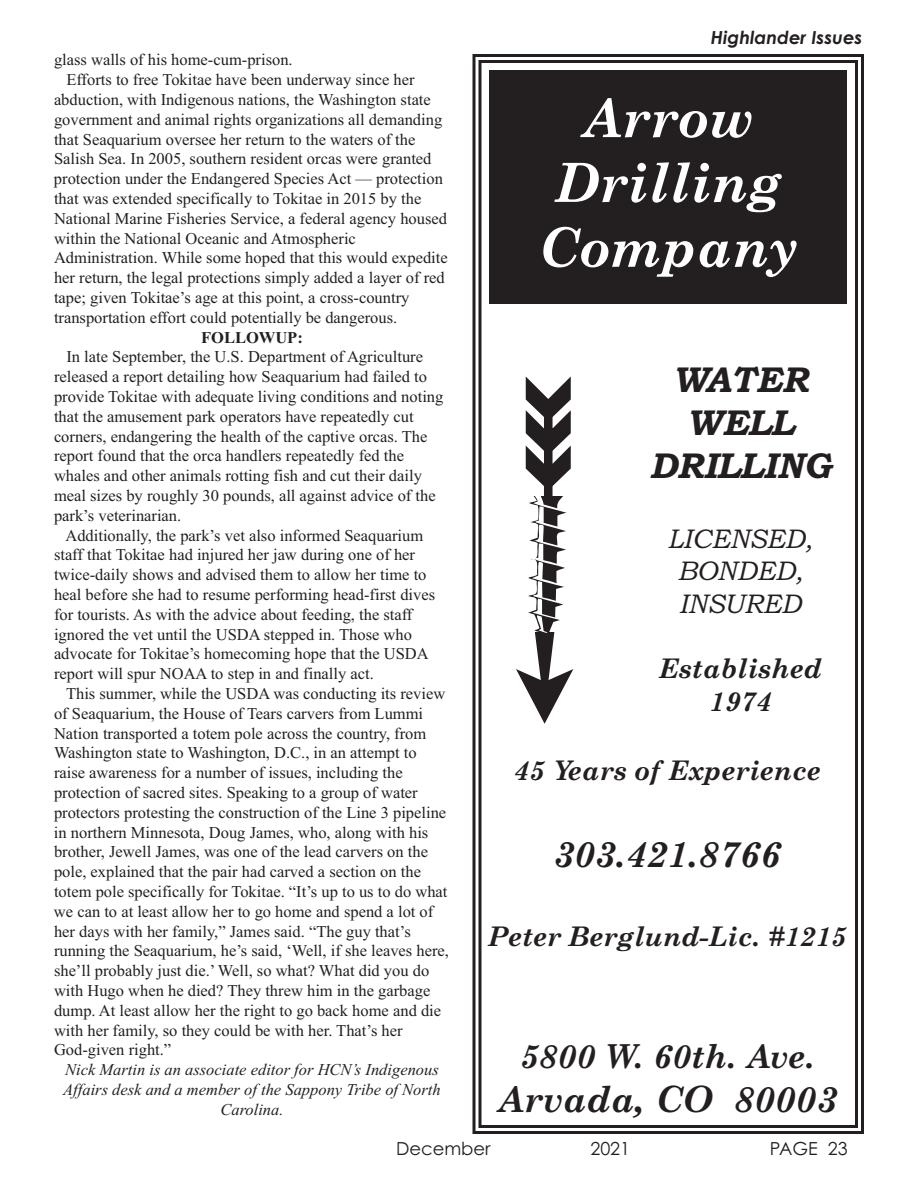
<style>
.page{position:relative;width:918px;height:1188px;background:#fff}
.page>*{position:absolute;margin:0;border:0;box-sizing:border-box;transform-origin:0 0}
.t1{font:italic 700 54px/64.8px "Century Schoolbook";color:#fff;text-align:center}
.t2{font:italic 700 36px "Century Schoolbook";color:#231f20}
.t3{font:italic 700 36px/43.3px "Bookman Old Style";color:#231f20;text-align:center}
.t4{font:italic 700 33px "Century Schoolbook";color:#231f20}
.t5{font:italic 700 27px/32.4px "Century Schoolbook";color:#231f20;text-align:center}
.t6{font:italic 27px/32.5px "Bookman Old Style";color:#231f20;text-align:center}
.t7{font:18px "Century Gothic";color:#231f20}
.t8{font:italic 700 18px "Century Gothic";color:#231f20}
.t9{font:16.5px "Times New Roman";color:#231f20}
.t10{font:16.5px "Times New Roman PS Italic MT TT";color:#231f20}
.t11{font:16.5px "Times New Roman PS Bold MT TT";color:#231f20}
</style>
<div class="page">
<div style="left:472px;top:54px;width:392px;height:1080px;border:3px solid #231f20"></div>
<div style="left:478px;top:60px;width:380px;height:1068px;border:3px solid #231f20"></div>
<svg style="left:516px;top:376px;width:58px;height:348px"></svg>
<div style="left:489px;top:70px;width:358px;height:234px;background:#231f20"></div>
<p class="t9" style="left:54px;top:50px;width:240px">glass walls of his home-cum-prison.</p>
<p class="t9" style="left:66px;top:70px;width:350px">Efforts to free Tokitae have been underway since her</p>
<p class="t9" style="left:54px;top:90px;width:378px">abduction, with Indigenous nations, the Washington state</p>
<p class="t9" style="left:54px;top:109px;width:390px">government and animal rights organizations all demanding</p>
<p class="t9" style="left:54px;top:129px;width:363px">that Seaquarium oversee her return to the waters of the</p>
<p class="t9" style="left:54px;top:149px;width:379px">Salish Sea. In 2005, southern resident orcas were granted</p>
<p class="t9" style="left:54px;top:169px;width:391px">protection under the Endangered Species Act — protection</p>
<p class="t9" style="left:54px;top:189px;width:369px">that was extended specifically to Tokitae in 2015 by the</p>
<p class="t9" style="left:54px;top:208px;width:395px">National Marine Fisheries Service, a federal agency housed</p>
<p class="t9" style="left:54px;top:228px;width:303px">within the National Oceanic and Atmospheric</p>
<p class="t9" style="left:54px;top:248px;width:395px">Administration. While some hoped that this would expedite</p>
<p class="t9" style="left:54px;top:268px;width:392px">her return, the legal protections simply added a layer of red</p>
<p class="t9" style="left:54px;top:288px;width:357px">tape; given Tokitae’s age at this point, a cross-country</p>
<p class="t9" style="left:54px;top:307px;width:345px">transportation effort could potentially be dangerous.</p>
<p class="t11" style="left:201px;top:327px;width:103px">FOLLOWUP:</p>
<p class="t9" style="left:66px;top:347px;width:358px">In late September, the U.S. Department of Agriculture</p>
<p class="t9" style="left:54px;top:367px;width:374px">released a report detailing how Seaquarium had failed to</p>
<p class="t9" style="left:54px;top:387px;width:391px">provide Tokitae with adequate living conditions and noting</p>
<p class="t9" style="left:54px;top:406px;width:361px">that the amusement park operators have repeatedly cut</p>
<p class="t9" style="left:54px;top:426px;width:375px">corners, endangering the health of the captive orcas. The</p>
<p class="t9" style="left:54px;top:446px;width:352px">report found that the orca handlers repeatedly fed the</p>
<p class="t9" style="left:54px;top:466px;width:369px">whales and other animals rotting fish and cut their daily</p>
<p class="t9" style="left:54px;top:486px;width:383px">meal sizes by roughly 30 pounds, all against advice of the</p>
<p class="t9" style="left:54px;top:505px;width:129px">park’s veterinarian.</p>
<p class="t9" style="left:65px;top:525px;width:359px">Additionally, the park’s vet also informed Seaquarium</p>
<p class="t9" style="left:54px;top:545px;width:363px">staff that Tokitae had injured her jaw during one of her</p>
<p class="t9" style="left:54px;top:565px;width:374px">twice-daily shows and advised them to allow her time to</p>
<p class="t9" style="left:54px;top:585px;width:383px">heal before she had to resume performing head-first dives</p>
<p class="t9" style="left:54px;top:604px;width:360px">for tourists. As with the advice about feeding, the staff</p>
<p class="t9" style="left:54px;top:624px;width:360px">ignored the vet until the USDA stepped in. Those who</p>
<p class="t9" style="left:54px;top:644px;width:376px">advocate for Tokitae’s homecoming hope that the USDA</p>
<p class="t9" style="left:54px;top:664px;width:321px">report will spur NOAA to step in and finally act.</p>
<p class="t9" style="left:66px;top:684px;width:381px">This summer, while the USDA was conducting its review</p>
<p class="t9" style="left:54px;top:703px;width:371px">of Seaquarium, the House of Tears carvers from Lummi</p>
<p class="t9" style="left:54px;top:723px;width:374px">Nation transported a totem pole across the country, from</p>
<p class="t9" style="left:54px;top:743px;width:364px">Washington state to Washington, D.C., in an attempt to</p>
<p class="t9" style="left:54px;top:763px;width:350px">raise awareness for a number of issues, including the</p>
<p class="t9" style="left:54px;top:783px;width:365px">protection of sacred sites. Speaking to a group of water</p>
<p class="t9" style="left:54px;top:802px;width:394px">protectors protesting the construction of the Line 3 pipeline</p>
<p class="t9" style="left:54px;top:822px;width:376px">in northern Minnesota, Doug James, who, along with his</p>
<p class="t9" style="left:54px;top:842px;width:376px">brother, Jewell James, was one of the lead carvers on the</p>
<p class="t9" style="left:54px;top:862px;width:368px">pole, explained that the pair had carved a section on the</p>
<p class="t9" style="left:54px;top:882px;width:395px">totem pole specifically for Tokitae. “It’s up to us to do what</p>
<p class="t9" style="left:54px;top:901px;width:381px">we can to at least allow her to go home and spend a lot of</p>
<p class="t9" style="left:54px;top:921px;width:358px">her days with her family,” James said. “The guy that’s</p>
<p class="t9" style="left:54px;top:941px;width:397px">running the Seaquarium, he’s said, ‘Well, if she leaves here,</p>
<p class="t9" style="left:54px;top:961px;width:377px">she’ll probably just die.’ Well, so what? What did you do</p>
<p class="t9" style="left:54px;top:981px;width:378px">with Hugo when he died? They threw him in the garbage</p>
<p class="t9" style="left:54px;top:1000px;width:389px">dump. At least allow her the right to go back home and die</p>
<p class="t9" style="left:54px;top:1020px;width:350px">with her family, so they could be with her. That’s her</p>
<p class="t9" style="left:54px;top:1040px;width:119px">God-given right.”</p>
<p class="t10" style="left:65px;top:1060px;width:375px">Nick Martin is an associate editor for HCN’s Indigenous</p>
<p class="t10" style="left:63px;top:1080px;width:379px">Affairs desk and a member of the Sappony Tribe of North</p>
<p class="t10" style="left:220px;top:1100px;width:65px">Carolina.</p>
<p class="t8" style="left:711px;top:28px;width:153px">Highlander Issues</p>
<p class="t1" style="left:538px;top:86px;width:260px">Arrow<br>Drilling<br>Company</p>
<p class="t3" style="left:650px;top:357px;width:183px">WATER<br>WELL<br>DRILLING</p>
<p class="t6" style="left:668px;top:522px;width:147px">LICENSED,<br>BONDED,<br>INSURED</p>
<p class="t5" style="left:659px;top:653px;width:165px">Established<br>1974</p>
<p class="t5" style="left:514px;top:755px;width:309px">45 Years of Experience</p>
<p class="t2" style="left:554px;top:833px;width:229px">303.421.8766</p>
<p class="t5" style="left:488px;top:921px;width:360px">Peter Berglund-Lic. #1215</p>
<p class="t4" style="left:520px;top:1038px;width:297px">5800 W. 60th. Ave.</p>
<p class="t2" style="left:498px;top:1078px;width:341px">Arvada, CO 80003</p>
<p class="t7" style="left:396px;top:1138px;width:96px">December</p>
<p class="t7" style="left:590px;top:1138px;width:41px">2021</p>
<p class="t7" style="left:770px;top:1138px;width:79px">PAGE 23</p>
</div>
